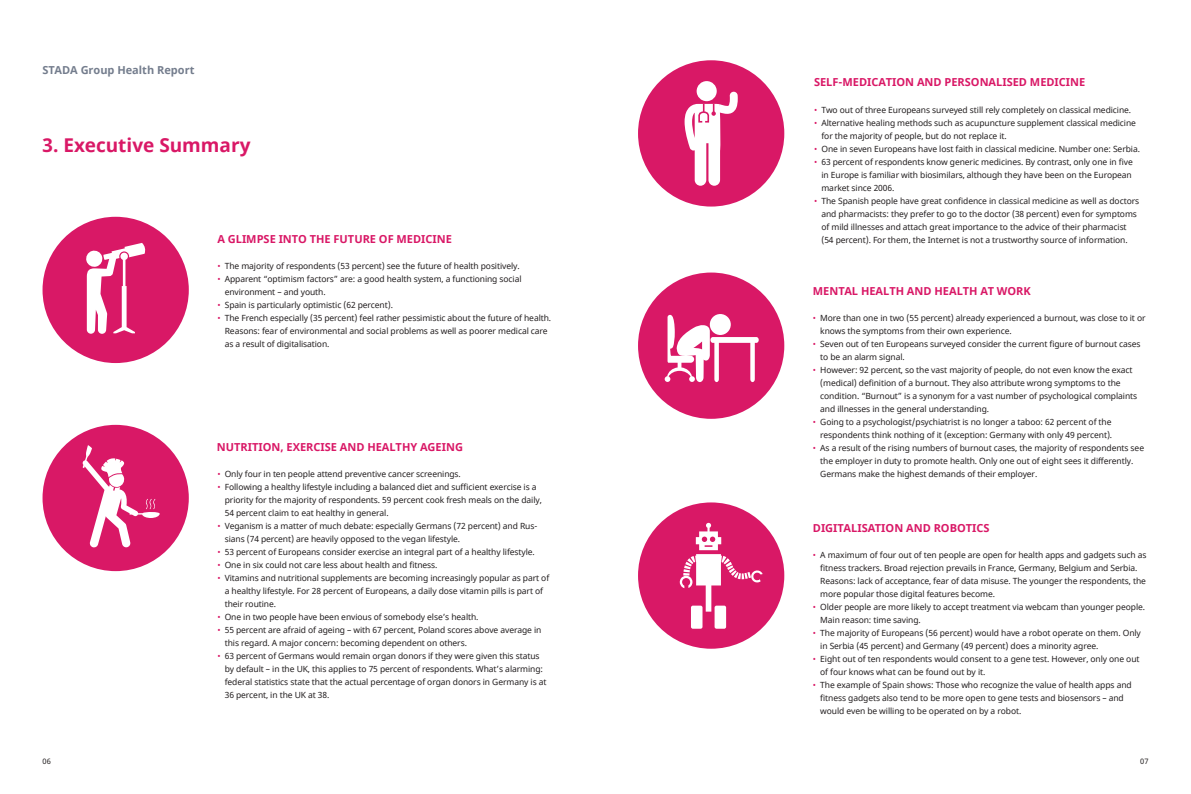
<style>
.page{position:relative;width:1191px;height:794px;background:#fff}
.page>*{position:absolute;margin:0;border:0;box-sizing:border-box;transform-origin:0 0}
.t1{font:700 19px "Noto Sans";color:#d91866}
.t2{font:700 11px "Noto Sans";color:#d91866}
.t3{font:700 11px "Noto Sans";color:#747d8d}
.t4{font:8.5px/13px "Noto Sans";letter-spacing:-.01em;color:#231f20}
.t5{font:7.5px "Noto Sans";color:#231f20}
.s1{color:#d91866}
</style>
<div class="page">
<div style="left:43px;top:217px;width:146px;height:146px;background:#d91866;border-radius:50%"></div>
<div style="left:43px;top:425px;width:146px;height:146px;background:#d91866;border-radius:50%"></div>
<div style="left:638px;top:272px;width:146px;height:147px;background:#d91866;border-radius:50%"></div>
<div style="left:638px;top:60px;width:146px;height:146px;background:#d91866;border-radius:50%"></div>
<div style="left:638px;top:502px;width:146px;height:146px;background:#d91866;border-radius:50%"></div>
<div style="left:691px;top:605px;width:11px;height:23px;background:#fff;border-radius:2px"></div>
<div style="left:714px;top:605px;width:12px;height:23px;background:#fff;border-radius:2px"></div>
<svg style="left:680px;top:523px;width:82px;height:88px"></svg>
<div style="left:696px;top:81px;width:20px;height:20px;background:#fff;border-radius:50%"></div>
<svg style="left:684px;top:92px;width:53px;height:94px"></svg>
<svg style="left:664px;top:315px;width:94px;height:67px"></svg>
<svg style="left:82px;top:445px;width:78px;height:103px"></svg>
<svg style="left:86px;top:243px;width:60px;height:91px"></svg>
<p class="t3" style="left:43px;top:62px;width:153px">STADA Group Health Report</p>
<h1 class="t1" style="left:43px;top:131px;width:209px">3. Executive Summary</h1>
<p class="t2" style="left:217px;top:231px;width:236px">A GLIMPSE INTO THE FUTURE OF MEDICINE</p>
<p class="t4" style="left:217px;top:259px;width:304px"><span class="s1">•</span> The majority of respondents (53 percent) see the future of health positively.</p>
<p class="t4" style="left:225px;top:272px;width:298px;text-indent:-7px"><span class="s1">•</span> Apparent “optimism factors” are: a good health system, a functioning social environment – and youth.</p>
<p class="t4" style="left:217px;top:298px;width:177px"><span class="s1">•</span> Spain is particularly optimistic (62 percent).</p>
<p class="t4" style="left:225px;top:311px;width:328px;text-indent:-7px"><span class="s1">•</span> The French especially (35 percent) feel rather pessimistic about the future of health.<br>Reasons: fear of environmental and social problems as well as poorer medical care as a result of digitalisation.</p>
<p class="t2" style="left:217px;top:439px;width:247px">NUTRITION, EXERCISE AND HEALTHY AGEING</p>
<p class="t4" style="left:217px;top:467px;width:245px"><span class="s1">•</span> Only four in ten people attend preventive cancer screenings.</p>
<p class="t4" style="left:225px;top:480px;width:318px;text-indent:-7px"><span class="s1">•</span> Following a healthy lifestyle including a balanced diet and sufficient exercise is a priority for the majority of respondents. 59 percent cook fresh meals on the daily,<br>54 percent claim to eat healthy in general.</p>
<p class="t4" style="left:225px;top:519px;width:314px;text-indent:-7px"><span class="s1">•</span> Veganism is a matter of much debate: especially Germans (72 percent) and Rus&shy;sians (74 percent) are heavily opposed to the vegan lifestyle.</p>
<p class="t4" style="left:217px;top:545px;width:319px"><span class="s1">•</span> 53 percent of Europeans consider exercise an integral part of a healthy lifestyle.</p>
<p class="t4" style="left:217px;top:558px;width:222px"><span class="s1">•</span> One in six could not care less about health and fitness.</p>
<p class="t4" style="left:225px;top:571px;width:326px;text-indent:-7px"><span class="s1">•</span> Vitamins and nutritional supplements are becoming increasingly popular as part of a healthy lifestyle. For 28 percent of Europeans, a daily dose vitamin pills is part of their routine.</p>
<p class="t4" style="left:217px;top:610px;width:263px"><span class="s1">•</span> One in two people have been envious of somebody else’s health.</p>
<p class="t4" style="left:225px;top:623px;width:318px;text-indent:-7px"><span class="s1">•</span> 55 percent are afraid of ageing – with 67 percent, Poland scores above average in this regard. A major concern: becoming dependent on others.</p>
<p class="t4" style="left:225px;top:649px;width:323px;text-indent:-7px"><span class="s1">•</span> 63 percent of Germans would remain organ donors if they were given this status by default – in the UK, this applies to 75 percent of respondents. What’s alarming: federal statistics state that the actual percentage of organ donors in Germany is at 36 percent, in the UK at 38.</p>
<p class="t2" style="left:814px;top:74px;width:273px">SELF-MEDICATION AND PERSONALISED MEDICINE</p>
<p class="t4" style="left:814px;top:103px;width:318px"><span class="s1">•</span> Two out of three Europeans surveyed still rely completely on classical medicine.</p>
<p class="t4" style="left:821px;top:116px;width:316px;text-indent:-7px"><span class="s1">•</span> Alternative healing methods such as acupuncture supplement classical medicine for the majority of people, but do not replace it.</p>
<p class="t4" style="left:814px;top:142px;width:327px"><span class="s1">•</span> One in seven Europeans have lost faith in classical medicine. Number one: Serbia.</p>
<p class="t4" style="left:821px;top:155px;width:313px;text-align:justify;text-indent:-7px"><span class="s1">•</span> 63 percent of respondents know generic medicines. By contrast, only one in five in Europe is familiar with biosimilars, although they have been on the European market since 2006.</p>
<p class="t4" style="left:821px;top:194px;width:319px;text-indent:-7px"><span class="s1">•</span> The Spanish people have great confidence in classical medicine as well as doctors and pharmacists: they prefer to go to the doctor (38 percent) even for symptoms of mild illnesses and attach great importance to the advice of their pharmacist (54 percent). For them, the Internet is not a trustworthy source of information.</p>
<p class="t2" style="left:813px;top:283px;width:219px">MENTAL HEALTH AND HEALTH AT WORK</p>
<p class="t4" style="left:820px;top:311px;width:327px;text-indent:-7px"><span class="s1">•</span> More than one in two (55 percent) already experienced a burnout, was close to it or knows the symptoms from their own experience.</p>
<p class="t4" style="left:820px;top:337px;width:322px;text-indent:-7px"><span class="s1">•</span> Seven out of ten Europeans surveyed consider the current figure of burnout cases to be an alarm signal.</p>
<p class="t4" style="left:820px;top:363px;width:318px;text-indent:-7px"><span class="s1">•</span> However: 92 percent, so the vast majority of people, do not even know the exact (medical) definition of a burnout. They also attribute wrong symptoms to the condition. “Burnout” is a synonym for a vast number of psychological complaints and illnesses in the general understanding.</p>
<p class="t4" style="left:813px;top:415px;width:301px;text-align:right"><span class="s1">•</span> Going to a psychologist/psychiatrist is no longer a taboo: 62 percent of the respondents think nothing of it (exception: Germany with only 49 percent).</p>
<p class="t4" style="left:820px;top:441px;width:325px;text-indent:-7px"><span class="s1">•</span> As a result of the rising numbers of burnout cases, the majority of respondents see the employer in duty to promote health. Only one out of eight sees it differently.<br>Germans make the highest demands of their employer.</p>
<p class="t2" style="left:813px;top:520px;width:178px">DIGITALISATION AND ROBOTICS</p>
<p class="t4" style="left:820px;top:548px;width:328px;text-indent:-7px"><span class="s1">•</span> A maximum of four out of ten people are open for health apps and gadgets such as fitness trackers. Broad rejection prevails in France, Germany, Belgium and Serbia.<br>Reasons: lack of acceptance, fear of data misuse. The younger the respondents, the more popular those digital features become.</p>
<p class="t4" style="left:820px;top:600px;width:326px;text-indent:-7px"><span class="s1">•</span> Older people are more likely to accept treatment via webcam than younger people.<br>Main reason: time saving.</p>
<p class="t4" style="left:820px;top:626px;width:322px;text-indent:-7px"><span class="s1">•</span> The majority of Europeans (56 percent) would have a robot operate on them. Only in Serbia (45 percent) and Germany (49 percent) does a minority agree.</p>
<p class="t4" style="left:820px;top:652px;width:321px;text-indent:-7px"><span class="s1">•</span> Eight out of ten respondents would consent to a gene test. However, only one out of four knows what can be found out by it.</p>
<p class="t4" style="left:820px;top:678px;width:313px;text-indent:-7px"><span class="s1">•</span> The example of Spain shows: Those who recognize the value of health apps and fitness gadgets also tend to be more open to gene tests and biosensors – and would even be willing to be operated on by a robot.</p>
<p class="t5" style="left:43px;top:755px;width:10px">06</p>
<p class="t5" style="left:1140px;top:755px;width:10px">07</p>
</div>
